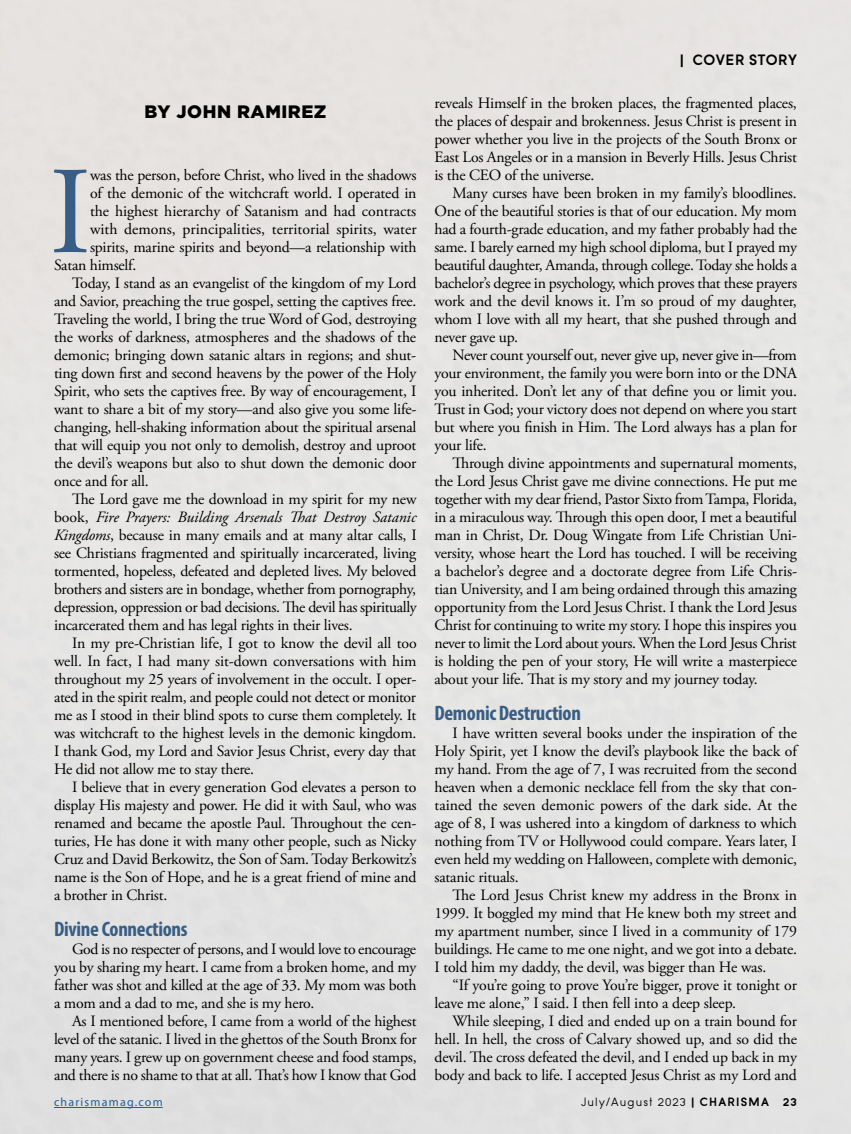
<style>
.page{position:relative;width:851px;height:1134px;background:#fff}
.page>*{position:absolute;margin:0;border:0;box-sizing:border-box;transform-origin:0 0}
.t1{font:124.35px "Adobe Garamond Pro";color:#385e86}
.t2{font:700 condensed 21px "Myriad Pro";letter-spacing:-.015em;color:#385e86}
.t3{font:900 18px "Gotham";letter-spacing:.03em;color:#000}
.t4{font:15.75px/18px "Adobe Garamond Pro";letter-spacing:-.015em;color:#000;text-align:justify}
.t5{font:italic 15.75px "Adobe Garamond Pro";color:#000}
.t6{font:700 15px "Sofia";letter-spacing:.03em;color:#000}
.t7{font:12px "Sofia";letter-spacing:.1em;color:#000}
.t8{font:12px "Myriad Pro";letter-spacing:.1em;color:#215e9e}
.s1{font-style:normal}
.s2{font-style:italic}
.s3{font-weight:700}
</style>
<div class="page">
<hr style="left:54px;top:1107px;width:109px;height:1px;background:#215e9e">
<p class="t3" style="left:145px;top:99px;width:183px">BY JOHN RAMIREZ</p>
<h1 class="t1" style="left:49px;top:138px;width:44px">I</h1>
<p class="t4" style="left:90px;top:167px;width:328px">was the person, before Christ, who lived in the shadows</p>
<p class="t4" style="left:90px;top:185px;width:328px">of the demonic of the witchcraft world. I operated in</p>
<p class="t4" style="left:90px;top:203px;width:328px">the highest hierarchy of Satanism and had contracts</p>
<p class="t4" style="left:90px;top:221px;width:328px">with demons, principalities, territorial spirits, water</p>
<p class="t4" style="left:90px;top:239px;width:328px">spirits, marine spirits and beyond—a relationship with</p>
<p class="t4" style="left:54px;top:257px;width:84px">Satan himself.</p>
<p class="t4" style="left:72px;top:275px;width:346px">Today, I stand as an evangelist of the kingdom of my Lord</p>
<p class="t4" style="left:54px;top:293px;width:364px">and Savior, preaching the true gospel, setting the captives free.</p>
<p class="t4" style="left:54px;top:311px;width:364px">Traveling the world, I bring the true Word of God, destroying</p>
<p class="t4" style="left:54px;top:329px;width:363px">the works of darkness, atmospheres and the shadows of the</p>
<p class="t4" style="left:54px;top:347px;width:364px">demonic; bringing down satanic altars in regions; and shut-</p>
<p class="t4" style="left:54px;top:365px;width:364px">ting down first and second heavens by the power of the Holy</p>
<p class="t4" style="left:54px;top:383px;width:364px">Spirit, who sets the captives free. By way of encouragement, I</p>
<p class="t4" style="left:54px;top:401px;width:364px">want to share a bit of my story—and also give you some life-</p>
<p class="t4" style="left:54px;top:419px;width:364px">changing, hell-shaking information about the spiritual arsenal</p>
<p class="t4" style="left:54px;top:437px;width:364px">that will equip you not only to demolish, destroy and uproot</p>
<p class="t4" style="left:54px;top:455px;width:364px">the devil’s weapons but also to shut down the demonic door</p>
<p class="t4" style="left:54px;top:473px;width:96px">once and for all.</p>
<p class="t4" style="left:72px;top:491px;width:346px">The Lord gave me the download in my spirit for my new</p>
<p class="t5" style="left:54px;top:508px;width:364px"><span class="s1">book,</span> Fire Prayers: Building Arsenals That Destroy Satanic</p>
<p class="t4" style="left:54px;top:527px;width:364px"><span class="s2">Kingdoms</span>, because in many emails and at many altar calls, I</p>
<p class="t4" style="left:54px;top:545px;width:364px">see Christians fragmented and spiritually incarcerated, living</p>
<p class="t4" style="left:54px;top:563px;width:364px">tormented, hopeless, defeated and depleted lives. My beloved</p>
<p class="t4" style="left:54px;top:581px;width:363px">brothers and sisters are in bondage, whether from pornography,</p>
<p class="t4" style="left:54px;top:599px;width:364px">depression, oppression or bad decisions. The devil has spiritually</p>
<p class="t4" style="left:54px;top:617px;width:300px">incarcerated them and has legal rights in their lives.</p>
<p class="t4" style="left:72px;top:635px;width:346px">In my pre-Christian life, I got to know the devil all too</p>
<p class="t4" style="left:54px;top:653px;width:364px">well. In fact, I had many sit-down conversations with him</p>
<p class="t4" style="left:54px;top:671px;width:364px">throughout my 25 years of involvement in the occult. I oper-</p>
<p class="t4" style="left:54px;top:689px;width:363px">ated in the spirit realm, and people could not detect or monitor</p>
<p class="t4" style="left:54px;top:707px;width:364px">me as I stood in their blind spots to curse them completely. It</p>
<p class="t4" style="left:54px;top:725px;width:364px">was witchcraft to the highest levels in the demonic kingdom.</p>
<p class="t4" style="left:54px;top:743px;width:364px">I thank God, my Lord and Savior Jesus Christ, every day that</p>
<p class="t4" style="left:54px;top:761px;width:201px">He did not allow me to stay there.</p>
<p class="t4" style="left:72px;top:779px;width:346px">I believe that in every generation God elevates a person to</p>
<p class="t4" style="left:54px;top:797px;width:364px">display His majesty and power. He did it with Saul, who was</p>
<p class="t4" style="left:54px;top:815px;width:364px">renamed and became the apostle Paul. Throughout the cen-</p>
<p class="t4" style="left:54px;top:833px;width:364px">turies, He has done it with many other people, such as Nicky</p>
<p class="t4" style="left:54px;top:851px;width:364px">Cruz and David Berkowitz, the Son of Sam. Today Berkowitz’s</p>
<p class="t4" style="left:54px;top:869px;width:364px">name is the Son of Hope, and he is a great friend of mine and</p>
<p class="t4" style="left:54px;top:887px;width:115px">a brother in Christ.</p>
<h2 class="t2" style="left:54px;top:916px;width:135px">Divine Connections</h2>
<p class="t4" style="left:54px;top:941px;width:364px;text-indent:18px">God is no respecter of persons, and I would love to encourage you by sharing my heart. I came from a broken home, and my father was shot and killed at the age of 33. My mom was both a mom and a dad to me, and she is my hero.</p>
<p class="t4" style="left:54px;top:1013px;width:364px;text-indent:18px">As I mentioned before, I came from a world of the highest level of the satanic. I lived in the ghettos of the South Bronx for many years. I grew up on government cheese and food stamps, and there is no shame to that at all. That’s how I know that God</p>
<p class="t6" style="left:679px;top:50px;width:119px">| COVER STORY</p>
<p class="t4" style="left:434px;top:95px;width:364px">reveals Himself in the broken places, the fragmented places, the places of despair and brokenness. Jesus Christ is present in power whether you live in the projects of the South Bronx or East Los Angeles or in a mansion in Beverly Hills. Jesus Christ is the CEO of the universe.</p>
<p class="t4" style="left:434px;top:185px;width:364px;text-indent:18px">Many curses have been broken in my family’s bloodlines.<br>One of the beautiful stories is that of our education. My mom had a fourth-grade education, and my father probably had the same. I barely earned my high school diploma, but I prayed my beautiful daughter, Amanda, through college. Today she holds a bachelor’s degree in psychology, which proves that these prayers work and the devil knows it. I’m so proud of my daughter, whom I love with all my heart, that she pushed through and never gave up.</p>
<p class="t4" style="left:434px;top:347px;width:364px;text-indent:18px">Never count yourself out, never give up, never give in—from your environment, the family you were born into or the DNA you inherited. Don’t let any of that define you or limit you.<br>Trust in God; your victory does not depend on where you start but where you finish in Him. The Lord always has a plan for your life.</p>
<p class="t4" style="left:434px;top:455px;width:364px;text-indent:18px">Through divine appointments and supernatural moments, the Lord Jesus Christ gave me divine connections. He put me together with my dear friend, Pastor Sixto from Tampa, Florida, in a miraculous way. Through this open door, I met a beautiful man in Christ, Dr. Doug Wingate from Life Christian Uni&shy;versity, whose heart the Lord has touched. I will be receiving a bachelor’s degree and a doctorate degree from Life Chris&shy;tian University, and I am being ordained through this amazing opportunity from the Lord Jesus Christ. I thank the Lord Jesus Christ for continuing to write my story. I hope this inspires you never to limit the Lord about yours. When the Lord Jesus Christ is holding the pen of your story, He will write a masterpiece about your life. That is my story and my journey today.</p>
<h2 class="t2" style="left:434px;top:700px;width:148px">Demonic Destruction</h2>
<p class="t4" style="left:434px;top:725px;width:364px;text-indent:18px">I have written several books under the inspiration of the Holy Spirit, yet I know the devil’s playbook like the back of my hand. From the age of 7, I was recruited from the second heaven when a demonic necklace fell from the sky that con&shy;tained the seven demonic powers of the dark side. At the age of 8, I was ushered into a kingdom of darkness to which nothing from TV or Hollywood could compare. Years later, I even held my wedding on Halloween, complete with demonic, satanic rituals.</p>
<p class="t4" style="left:434px;top:887px;width:364px;text-indent:18px">The Lord Jesus Christ knew my address in the Bronx in 1999. It boggled my mind that He knew both my street and my apartment number, since I lived in a community of 179 buildings. He came to me one night, and we got into a debate.<br>I told him my daddy, the devil, was bigger than He was.</p>
<p class="t4" style="left:434px;top:977px;width:364px;text-indent:18px">“If you’re going to prove You’re bigger, prove it tonight or leave me alone,” I said. I then fell into a deep sleep.</p>
<p class="t4" style="left:434px;top:1013px;width:364px;text-indent:18px">While sleeping, I died and ended up on a train bound for hell. In hell, the cross of Calvary showed up, and so did the devil. The cross defeated the devil, and I ended up back in my body and back to life. I accepted Jesus Christ as my Lord and</p>
<p class="t8" style="left:54px;top:1095px;width:110px">charismamag.com</p>
<p class="t7" style="left:581px;top:1096px;width:217px">July/August 2023 <span class="s3">| CHARISMA 23</span></p>
</div>
